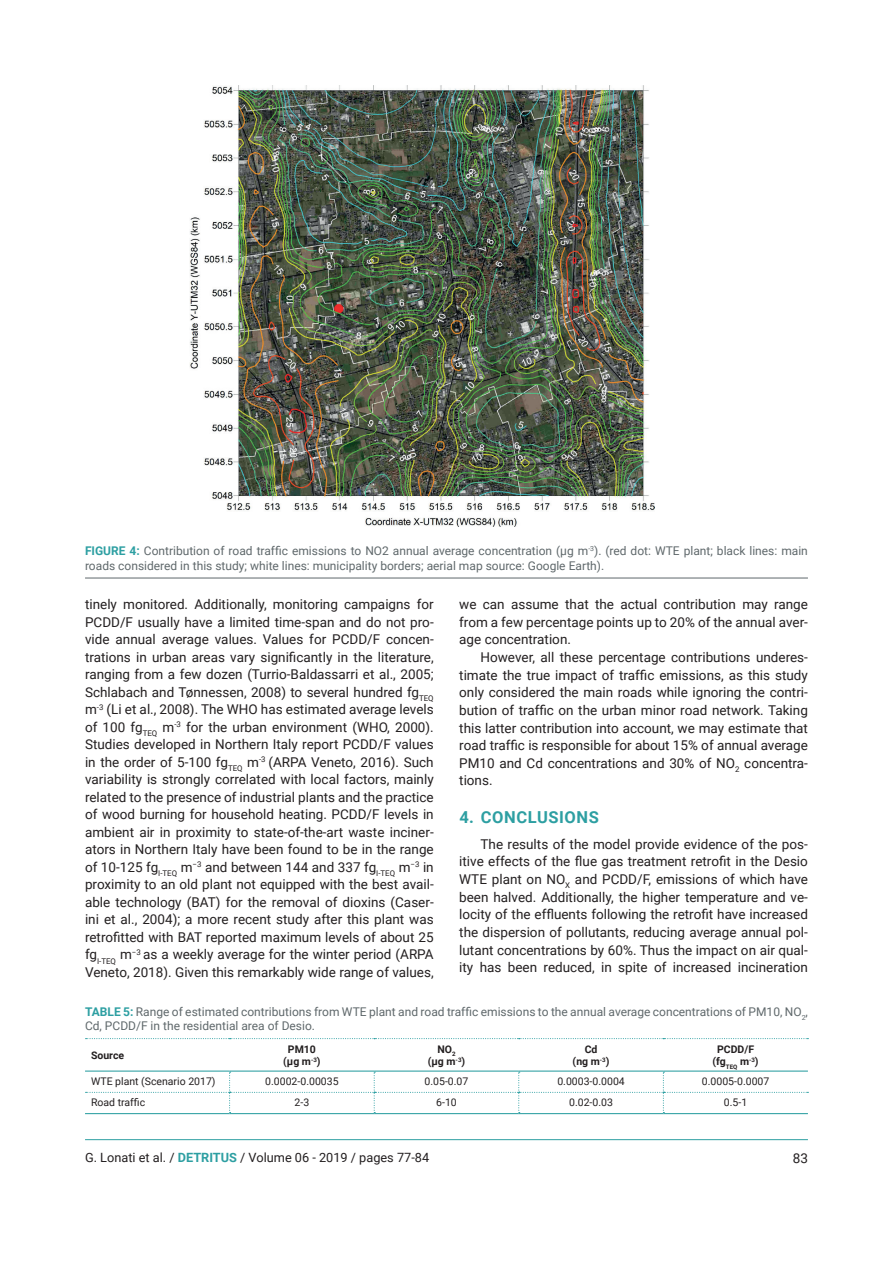
<style>
.page{position:relative;width:893px;height:1263px;background:#fff}
.page>*{position:absolute;margin:0;border:0;box-sizing:border-box;transform-origin:0 0}
.t1{font:700 16.5px "Roboto";letter-spacing:.035em;color:#2d9fa2}
.t2{font:13.5px/17.5px "Roboto";color:#231f20;text-align:justify}
.t3{font:12.75px "Roboto";color:#231f20}
.t4{font:12px/14.4px "Roboto";color:#5f686b}
.t5{font:10.5px "Roboto";color:#231f20}
.t6{font:700 10.5px/12.6px "Roboto";color:#231f20;text-align:center}
.s1{font-weight:700;color:#2d9fa2}
</style>
<div class="page">
<hr style="left:85px;top:1139px;width:723px;height:1px;background:#2d9fa2">
<svg style="left:86px;top:1038px;width:722px;height:1px"></svg>
<svg style="left:86px;top:1071px;width:722px;height:42px"></svg>
<hr style="left:85px;top:1070px;width:145px;height:1px;background:#2d9fa2">
<hr style="left:230px;top:1070px;width:144px;height:1px;background:#2d9fa2">
<hr style="left:374px;top:1070px;width:145px;height:1px;background:#2d9fa2">
<hr style="left:519px;top:1070px;width:144px;height:1px;background:#2d9fa2">
<hr style="left:663px;top:1070px;width:145px;height:1px;background:#2d9fa2">
<hr style="left:85px;top:1113px;width:145px;height:1px;background:#2d9fa2">
<hr style="left:230px;top:1113px;width:144px;height:1px;background:#2d9fa2">
<hr style="left:374px;top:1113px;width:145px;height:1px;background:#2d9fa2">
<hr style="left:519px;top:1113px;width:144px;height:1px;background:#2d9fa2">
<hr style="left:663px;top:1113px;width:145px;height:1px;background:#2d9fa2">
<img style="left:190px;top:85px;width:465px;height:441px">
<hr style="left:85px;top:578px;width:723px;height:1px;background:#5f686b">
<p class="t4" style="left:85px;top:543px;width:724px"><span class="s1">FIGURE 4:</span> Contribution of road traffic emissions to NO2 annual average concentration (µg m<sup>-3</sup>). (red dot: WTE plant; black lines: main roads considered in this study; white lines: municipality borders; aerial map source: Google Earth).</p>
<p class="t2" style="left:85px;top:595px;width:350px">tinely monitored. Additionally, monitoring campaigns for PCDD/F usually have a limited time-span and do not pro&shy;vide annual average values. Values for PCDD/F concen&shy;trations in urban areas vary significantly in the literature, ranging from a few dozen (Turrio-Baldassarri et al., 2005; Schlabach and Tønnessen, 2008) to several hundred fg<sub>TEQ </sub>m<sup>-3</sup> (Li et al., 2008). The WHO has estimated average levels of 100 fg<sub>TEQ</sub> m<sup>-3</sup> for the urban environment (WHO, 2000).<br>Studies developed in Northern Italy report PCDD/F values in the order of 5-100 fg<sub>TEQ</sub> m<sup>-3</sup> (ARPA Veneto, 2016). Such variability is strongly correlated with local factors, mainly related to the presence of industrial plants and the practice of wood burning for household heating. PCDD/F levels in ambient air in proximity to state-of-the-art waste inciner&shy;ators in Northern Italy have been found to be in the range of 10-125 fg<sub>I-TEQ</sub> m<sup>−3</sup> and between 144 and 337 fg<sub>I-TEQ</sub> m<sup>−3</sup> in proximity to an old plant not equipped with the best avail&shy;able technology (BAT) for the removal of dioxins (Caser&shy;ini et al., 2004); a more recent study after this plant was retrofitted with BAT reported maximum levels of about 25 fg<sub>I-TEQ</sub> m<sup>−3</sup> as a weekly average for the winter period (ARPA Veneto, 2018). Given this remarkably wide range of values,</p>
<p class="t2" style="left:459px;top:595px;width:350px">we can assume that the actual contribution may range from a few percentage points up to 20% of the annual aver&shy;age concentration.</p>
<p class="t2" style="left:459px;top:648px;width:350px;text-indent:21px">However, all these percentage contributions underes&shy;timate the true impact of traffic emissions, as this study only considered the main roads while ignoring the contri&shy;bution of traffic on the urban minor road network. Taking this latter contribution into account, we may estimate that road traffic is responsible for about 15% of annual average PM10 and Cd concentrations and 30% of NO<sub>2</sub> concentra&shy;tions.</p>
<p class="t1" style="left:460px;top:805px;width:141px">4. CONCLUSIONS</p>
<p class="t2" style="left:459px;top:834px;width:350px;text-indent:21px">The results of the model provide evidence of the pos&shy;itive effects of the flue gas treatment retrofit in the Desio WTE plant on NO<sub>X</sub> and PCDD/F, emissions of which have been halved. Additionally, the higher temperature and ve&shy;locity of the effluents following the retrofit have increased the dispersion of pollutants, reducing average annual pol&shy;lutant concentrations by 60%. Thus the impact on air qual&shy;ity has been reduced, in spite of increased incineration</p>
<p class="t4" style="left:85px;top:1004px;width:724px"><span class="s1">TABLE 5:</span> Range of estimated contributions from WTE plant and road traffic emissions to the annual average concentrations of PM10, NO<sub>2</sub>,<br>Cd, PCDD/F in the residential area of Desio.</p>
<p class="t6" style="left:91px;top:1048px;width:35px">Source</p>
<p class="t6" style="left:283px;top:1042px;width:39px">PM10 (µg m<sup>-3</sup>)</p>
<p class="t6" style="left:428px;top:1042px;width:39px">NO<sub>2<br></sub>(µg m<sup>-3</sup>)</p>
<p class="t6" style="left:573px;top:1042px;width:38px">Cd<br>(ng m<sup>-3</sup>)</p>
<p class="t6" style="left:713px;top:1042px;width:48px">PCDD/F (fg<sub>TEQ</sub> m<sup>-3</sup>)</p>
<p class="t5" style="left:91px;top:1074px;width:126px">WTE plant (Scenario 2017)</p>
<p class="t5" style="left:265px;top:1074px;width:75px">0.0002-0.00035</p>
<p class="t5" style="left:425px;top:1074px;width:45px">0.05-0.07</p>
<p class="t5" style="left:557px;top:1074px;width:69px">0.0003-0.0004</p>
<p class="t5" style="left:702px;top:1074px;width:69px">0.0005-0.0007</p>
<p class="t5" style="left:91px;top:1095px;width:56px">Road traffic</p>
<p class="t5" style="left:295px;top:1095px;width:16px">2-3</p>
<p class="t5" style="left:436px;top:1095px;width:22px">6-10</p>
<p class="t5" style="left:569px;top:1095px;width:45px">0.02-0.03</p>
<p class="t5" style="left:724px;top:1095px;width:25px">0.5-1</p>
<p class="t3" style="left:85px;top:1148px;width:346px">G. Lonati et al. / <span class="s1">DETRITUS</span> / Volume 06 - 2019 / pages 77-84</p>
<p class="t2" style="left:793px;top:1148px;width:17px">83</p>
</div>
